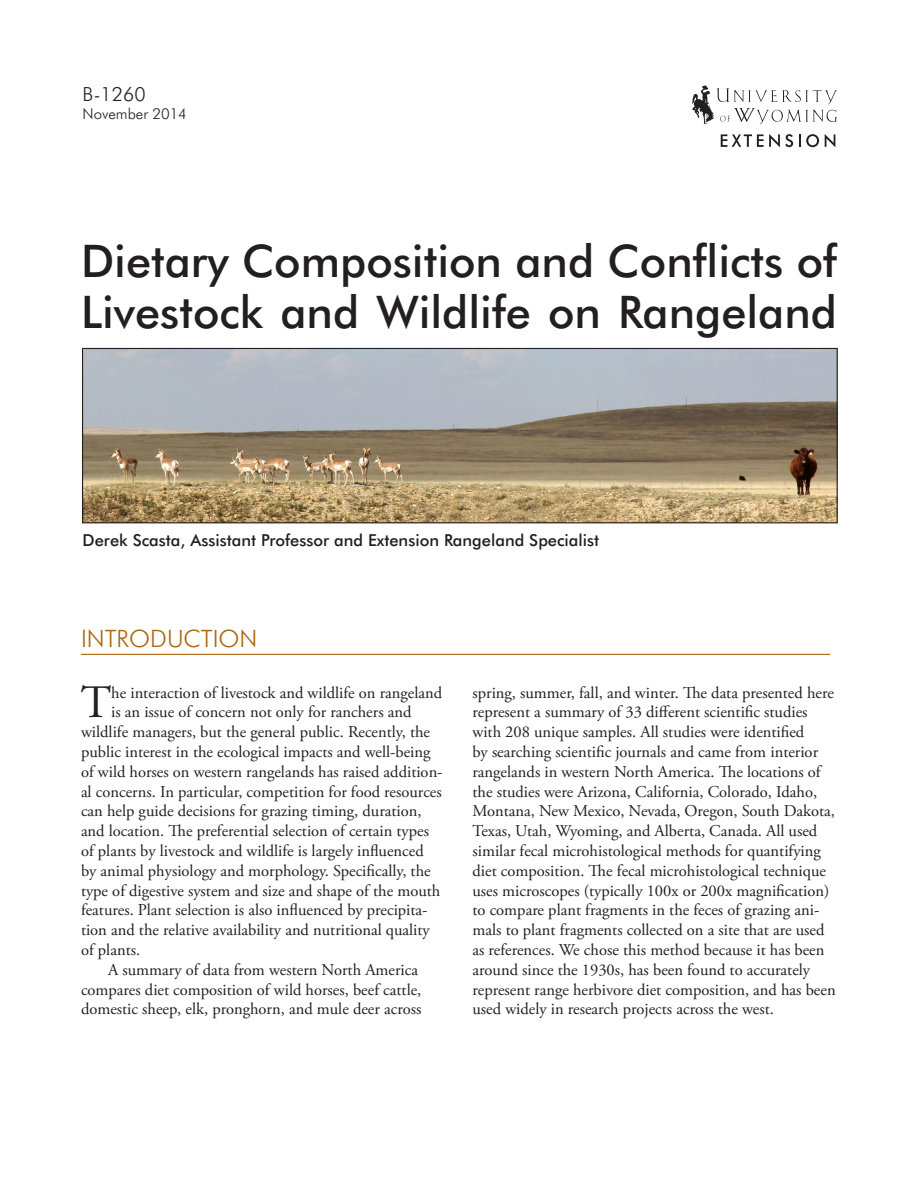
<style>
.page{position:relative;width:918px;height:1188px;background:#fff}
.page>*{position:absolute;margin:0;border:0;box-sizing:border-box;transform-origin:0 0}
.text{font:46.35px "Adobe Garamond Pro";color:#231f20}
.t1{font:500 45px/51px "Futura BT";color:#231f20}
.chapter{font:300 24px "Futura BT";color:#ab650c}
.t2{font:300 19.5px "Futura BT";color:#231f20}
.text-2{font:16.5px/19.8px "Adobe Garamond Pro";color:#231f20}
.t3{font:500 16.5px "Futura BT";color:#231f20}
.t4{font:300 15px "Futura BT";color:#231f20}
</style>
<div class="page">
<hr style="left:81px;top:654px;width:749px;height:1px;background:#ab650c">
<svg style="left:721px;top:134px;width:72px;height:13px"></svg>
<svg style="left:799px;top:134px;width:20px;height:13px"></svg>
<svg style="left:825px;top:134px;width:10px;height:13px"></svg>
<svg style="left:692px;top:85px;width:145px;height:40px"></svg>
<img style="left:84px;top:350px;width:752px;height:171px">
<div style="left:82px;top:348px;width:756px;height:175px;border:1px solid #231f20"></div>
<p class="t2" style="left:83px;top:82px;width:65px">B-1260</p>
<p class="t4" style="left:83px;top:105px;width:106px">November 2014</p>
<h2 class="t1" style="left:81px;top:235px;width:758px">Dietary Composition and Conflicts of<br>Livestock and Wildlife on Rangeland</h2>
<p class="t3" style="left:83px;top:530px;width:518px">Derek Scasta, Assistant Professor and Extension Rangeland Specialist</p>
<p class="chapter" style="left:81px;top:624px;width:178px">INTRODUCTION</p>
<p class="text" style="left:81px;top:675px;width:32px">T</p>
<p class="text-2" style="left:111px;top:683px;width:332px">he interaction of livestock and wildlife on rangeland</p>
<p class="text-2" style="left:111px;top:703px;width:302px">is an issue of concern not only for ranchers and</p>
<p class="text-2" style="left:81px;top:723px;width:351px">wildlife managers, but the general public. Recently, the</p>
<p class="text-2" style="left:81px;top:742px;width:351px">public interest in the ecological impacts and well-being</p>
<p class="text-2" style="left:81px;top:762px;width:363px">of wild horses on western rangelands has raised addition-</p>
<p class="text-2" style="left:81px;top:782px;width:362px">al concerns. In particular, competition for food resources</p>
<p class="text-2" style="left:81px;top:802px;width:342px">can help guide decisions for grazing timing, duration,</p>
<p class="text-2" style="left:81px;top:822px;width:350px">and location. The preferential selection of certain types</p>
<p class="text-2" style="left:81px;top:841px;width:344px">of plants by livestock and wildlife is largely influenced</p>
<p class="text-2" style="left:81px;top:861px;width:351px">by animal physiology and morphology. Specifically, the</p>
<p class="text-2" style="left:81px;top:881px;width:361px">type of digestive system and size and shape of the mouth</p>
<p class="text-2" style="left:81px;top:901px;width:348px">features. Plant selection is also influenced by precipita-</p>
<p class="text-2" style="left:81px;top:921px;width:350px">tion and the relative availability and nutritional quality</p>
<p class="text-2" style="left:81px;top:940px;width:61px">of plants.</p>
<p class="text-2" style="left:81px;top:960px;width:342px;text-indent:27px">A summary of data from western North America compares diet composition of wild horses, beef cattle, domestic sheep, elk, pronghorn, and mule deer across</p>
<p class="text-2" style="left:472px;top:683px;width:365px">spring, summer, fall, and winter. The data presented here represent a summary of 33 different scientific studies with 208 unique samples. All studies were identified<br>by searching scientific journals and came from interior rangelands in western North America. The locations of the studies were Arizona, California, Colorado, Idaho, Montana, New Mexico, Nevada, Oregon, South Dakota, Texas, Utah, Wyoming, and Alberta, Canada. All used similar fecal microhistological methods for quantifying diet composition. The fecal microhistological technique uses microscopes (typically 100x or 200x magnification) to compare plant fragments in the feces of grazing ani&shy;mals to plant fragments collected on a site that are used as references. We chose this method because it has been around since the 1930s, has been found to accurately represent range herbivore diet composition, and has been used widely in research projects across the west.</p>
</div>
